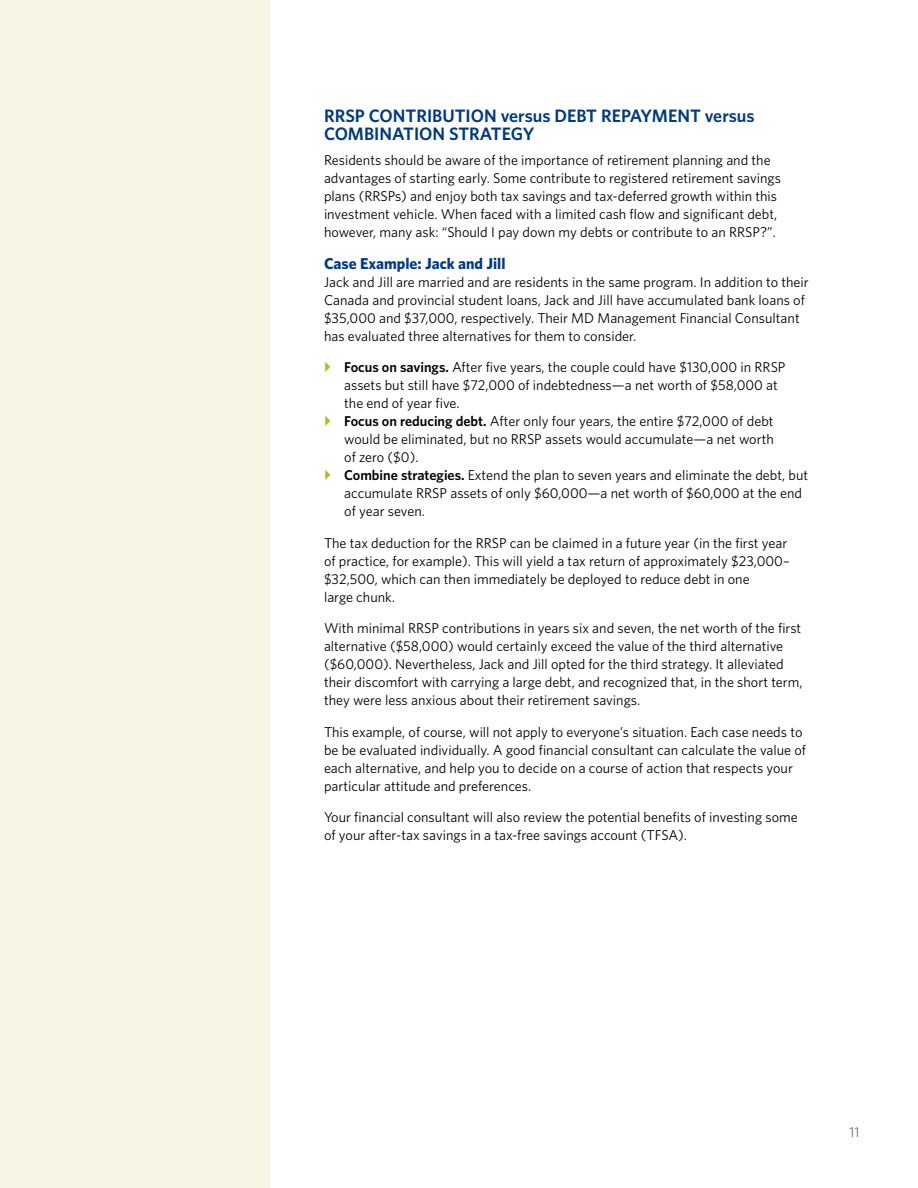
<style>
.page{position:relative;width:918px;height:1188px;background:#fff}
.page>*{position:absolute;margin:0;border:0;box-sizing:border-box;transform-origin:0 0}
.t1{font:600 18px/18px "Whitney";color:#013a81}
.t2{font:700 15.75px "Whitney";color:#013a81}
.t3{font:14.25px/18px "Whitney";color:#000}
.t4{font:14.25px "Whitney";color:#6d6e71}
.s1{font-weight:600}
</style>
<div class="page">
<div style="left:0;top:0;width:270px;height:1188px;background:#f6f4e2"></div>
<p class="t1" style="left:324px;top:107px;width:432px">RRSP CONTRIBUTION versus DEBT REPAYMENT versus<br>COMBINATION STRATEGY</p>
<p class="t3" style="left:324px;top:151px;width:458px">Residents should be aware of the importance of retirement planning and the advantages of starting early. Some contribute to registered retirement savings plans (RRSPs) and enjoy both tax savings and tax-deferred growth within this investment vehicle. When faced with a limited cash flow and significant debt, however, many ask: “Should I pay down my debts or contribute to an RRSP?”.</p>
<p class="t2" style="left:324px;top:254px;width:183px">Case Example: Jack and Jill</p>
<p class="t3" style="left:324px;top:272px;width:486px">Jack and Jill are married and are residents in the same program. In addition to their Canada and provincial student loans, Jack and Jill have accumulated bank loans of $35,000 and $37,000, respectively. Their MD Management Financial Consultant has evaluated three alternatives for them to consider.</p>
<p class="t3" style="left:344px;top:358px;width:465px"><span class="s1">Focus on savings.</span> After five years, the couple could have $130,000 in RRSP assets but still have $72,000 of indebtedness—a net worth of $58,000 at<br>the end of year five.<br><span class="s1">Focus on reducing debt.</span> After only four years, the entire $72,000 of debt would be eliminated, but no RRSP assets would accumulate—a net worth<br>of zero ($0).<br><span class="s1">Combine strategies.</span> Extend the plan to seven years and eliminate the debt, but accumulate RRSP assets of only $60,000—a net worth of $60,000 at the end of year seven.</p>
<p class="t3" style="left:324px;top:533px;width:467px">The tax deduction for the RRSP can be claimed in a future year (in the first year of practice, for example). This will yield a tax return of approximately $23,000– $32,500, which can then immediately be deployed to reduce debt in one<br>large chunk.</p>
<p class="t3" style="left:324px;top:619px;width:480px">With minimal RRSP contributions in years six and seven, the net worth of the first alternative ($58,000) would certainly exceed the value of the third alternative ($60,000). Nevertheless, Jack and Jill opted for the third strategy. It alleviated their discomfort with carrying a large debt, and recognized that, in the short term, they were less anxious about their retirement savings.</p>
<p class="t3" style="left:324px;top:722px;width:484px">This example, of course, will not apply to everyone’s situation. Each case needs to be be evaluated individually. A good financial consultant can calculate the value of each alternative, and help you to decide on a course of action that respects your particular attitude and preferences.</p>
<p class="t3" style="left:324px;top:808px;width:475px">Your financial consultant will also review the potential benefits of investing some of your after-tax savings in a tax-free savings account (TFSA).</p>
<p class="t4" style="left:850px;top:1123px;width:12px">11</p>
</div>
